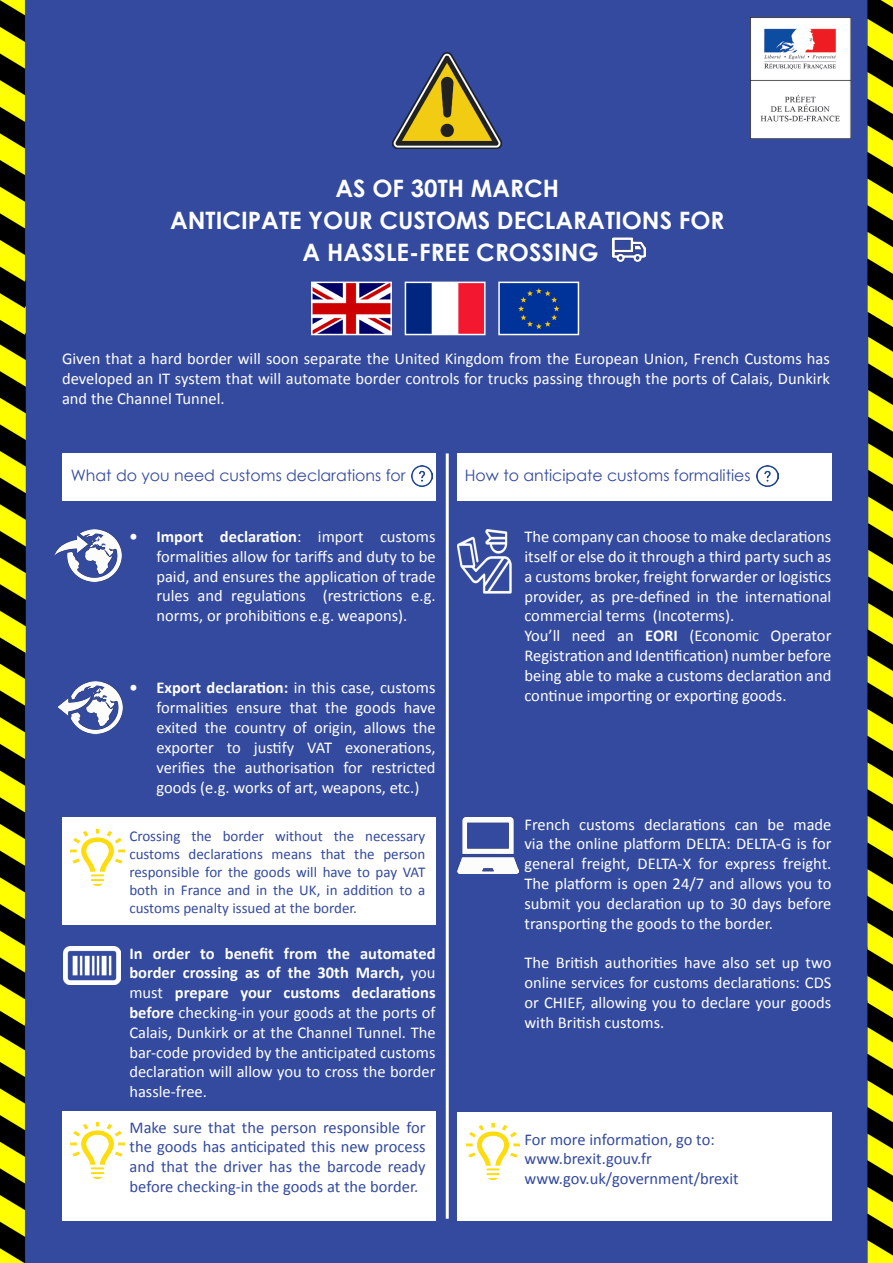
<style>
.page{position:relative;width:893px;height:1263px;background:#fff}
.page>*{position:absolute;margin:0;border:0;box-sizing:border-box;transform-origin:0 0}
.t1{font:700 24px "Century Gothic";color:#fff}
.t2{font:16.5px/19.8px "Calibri";color:#fff;text-align:justify}
.t3{font:16.5px/19.8px "Calibri";color:#334a9f;text-align:justify}
.t4{font:15.75px "Century Gothic";color:#334a9f}
.t5{font:15px/18px "Calibri";color:#334a9f;text-align:justify}
.s1{font-weight:700}
</style>
<div class="page">
<div style="left:1px;top:0;width:892px;height:1263px;background:#334a9f"></div>
<div style="left:457px;top:1112px;width:374px;height:108px;background:#fff"></div>
<img style="left:466px;top:1123px;width:54px;height:56px">
<img style="left:751px;top:17px;width:20px;height:122px">
<div style="left:62px;top:453px;width:374px;height:48px;background:#fff"></div>
<div style="left:62px;top:817px;width:374px;height:108px;background:#fff"></div>
<div style="left:62px;top:1111px;width:374px;height:109px;background:#fff"></div>
<img style="left:121px;top:1132px;width:3px;height:25px">
<div style="left:457px;top:453px;width:374px;height:48px;background:#fff"></div>
<hr style="left:446px;top:453px;width:3px;height:766px;background:#fff">
<img style="left:612px;top:237px;width:34px;height:25px">
<img style="left:393px;top:52px;width:109px;height:96px">
<img style="left:314px;top:285px;width:75px;height:47px">
<div style="left:311px;top:282px;width:81px;height:53px;border:2px solid #fff"></div>
<img style="left:408px;top:285px;width:75px;height:47px">
<div style="left:405px;top:282px;width:81px;height:53px;border:2px solid #fff"></div>
<img style="left:501px;top:285px;width:75px;height:47px">
<div style="left:498px;top:282px;width:81px;height:53px;border:2px solid #fff"></div>
<img style="left:121px;top:698px;width:2px;height:19px">
<img style="left:121px;top:839px;width:3px;height:25px">
<img style="left:458px;top:817px;width:60px;height:56px">
<img style="left:458px;top:530px;width:53px;height:63px">
<img style="left:0;top:1025px;width:121px;height:238px">
<img style="left:0;top:653px;width:121px;height:372px">
<img style="left:0;top:335px;width:122px;height:318px">
<img style="left:0;top:0;width:26px;height:335px">
<img style="left:771px;top:1025px;width:122px;height:238px">
<img style="left:867px;top:653px;width:26px;height:372px">
<img style="left:778px;top:335px;width:115px;height:318px">
<img style="left:771px;top:0;width:122px;height:335px">
<img style="left:411px;top:465px;width:21px;height:22px">
<img style="left:757px;top:465px;width:21px;height:22px">
<p class="t1" style="left:335px;top:170px;width:225px">AS OF 30TH MARCH</p>
<p class="t1" style="left:170px;top:202px;width:556px">ANTICIPATE YOUR CUSTOMS DECLARATIONS FOR</p>
<p class="t1" style="left:303px;top:234px;width:298px">A HASSLE-FREE CROSSING</p>
<p class="t2" style="left:62px;top:349px;width:769px">Given that a hard border will soon separate the United Kingdom from the European Union, French Customs has developed an IT system that will automate border controls for trucks passing through the ports of Calais, Dunkirk and the Channel Tunnel.</p>
<p class="t4" style="left:71px;top:465px;width:336px">What do you need customs declarations for</p>
<p class="t2" style="left:156px;top:527px;width:281px;text-indent:-27px"><span class="s1">• Import declaration</span>: import customs formalities allow for tariffs and duty to be paid, and ensures the application of trade rules and regulations (restrictions e.g. norms, or prohibitions e.g. weapons).</p>
<p class="t2" style="left:156px;top:678px;width:281px;text-indent:-27px"><span class="s1">• Export declaration:</span> in this case, customs formalities ensure that the goods have exited the country of origin, allows the exporter to justify VAT exonerations, verifies the authorisation for restricted goods (e.g. works of art, weapons, etc.)</p>
<p class="t5" style="left:129px;top:827px;width:297px">Crossing the border without the necessary customs declarations means that the person responsible for the goods will have to pay VAT both in France and in the UK, in addition to a customs penalty issued at the border.</p>
<p class="t2" style="left:129px;top:943px;width:308px"><span class="s1">In order to benefit from the automated border crossing as of the 30th March,</span> you must <span class="s1">prepare your customs declarations before</span> checking-in your goods at the ports of Calais, Dunkirk or at the Channel Tunnel. The bar-code provided by the anticipated customs declaration will allow you to cross the border hassle-free.</p>
<p class="t3" style="left:130px;top:1117px;width:297px">Make sure that the person responsible for the goods has anticipated this new process and that the driver has the barcode ready before checking-in the goods at the border.</p>
<p class="t4" style="left:465px;top:465px;width:287px">How to anticipate customs formalities</p>
<p class="t2" style="left:524px;top:527px;width:308px">The company can choose to make declarations itself or else do it through a third party such as a customs broker, freight forwarder or logistics provider, as pre-defined in the international commercial terms (Incoterms).</p>
<p class="t2" style="left:524px;top:626px;width:308px">You’ll need an <span class="s1">EORI</span> (Economic Operator Registration and Identification) number before being able to make a customs declaration and continue importing or exporting goods.</p>
<p class="t2" style="left:524px;top:814px;width:308px">French customs declarations can be made via the online platform DELTA: DELTA-G is for general freight, DELTA-X for express freight.<br>The platform is open 24/7 and allows you to submit you declaration up to 30 days before transporting the goods to the border.</p>
<p class="t2" style="left:524px;top:953px;width:308px">The British authorities have also set up two online services for customs declarations: CDS or CHIEF, allowing you to declare your goods with British customs.</p>
<p class="t3" style="left:524px;top:1129px;width:192px">For more information, go to:</p>
<p class="t3" style="left:524px;top:1149px;width:129px">www.brexit.gouv.fr</p>
<p class="t3" style="left:524px;top:1169px;width:216px">www.gov.uk/government/brexit</p>
</div>
